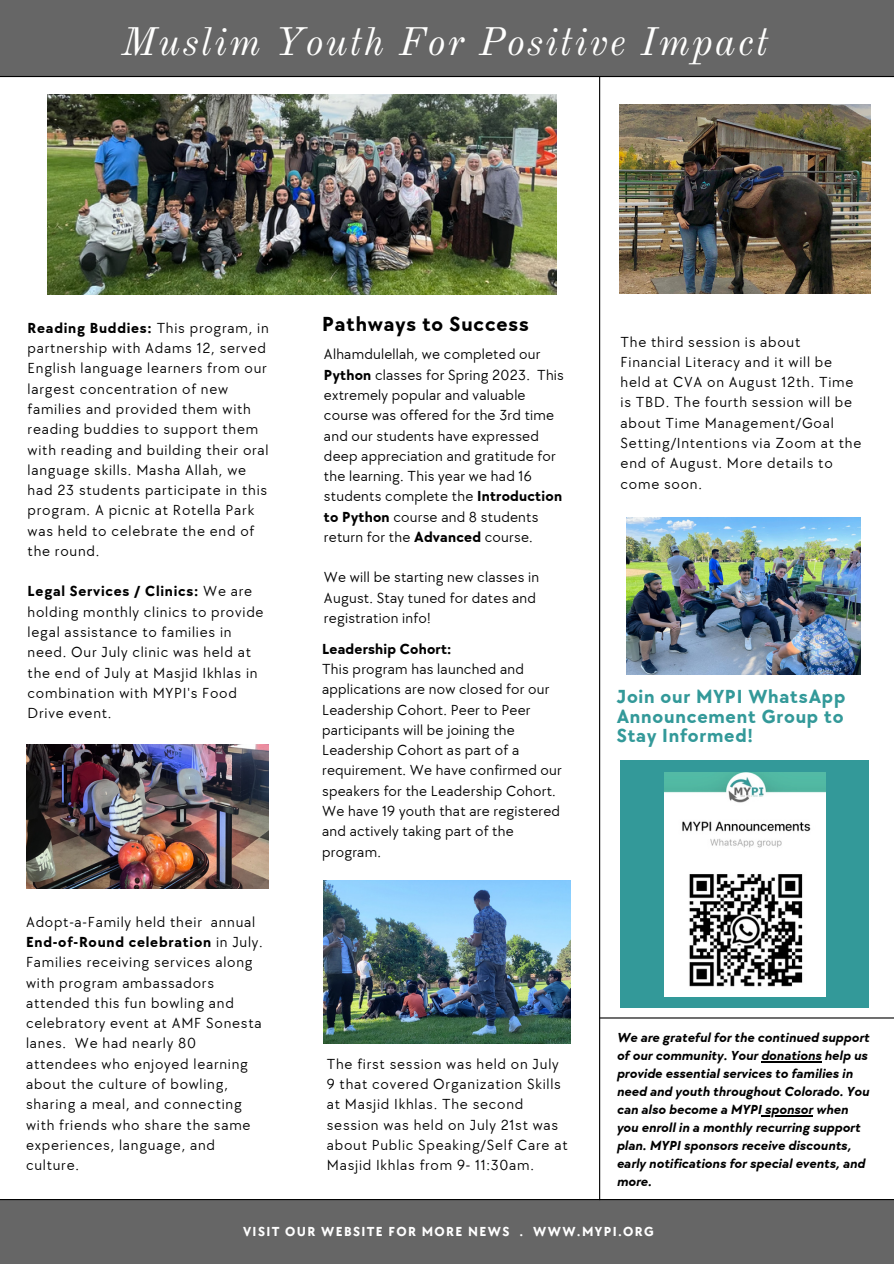
<style>
.page{position:relative;width:894px;height:1264px;background:#fff}
.page>*{position:absolute;margin:0;border:0;box-sizing:border-box;transform-origin:0 0}
.t1{font:italic 39px "Old Standard";letter-spacing:.05em;color:#fffffe}
.t2{font:700 21px "TT Chocolates";letter-spacing:.04em;color:#000}
.t3{font:700 19.5px/19.2px "TT Chocolates";letter-spacing:.04em;color:#399;text-align:justify}
.t4{font:15px/20.2px "TT Chocolates";letter-spacing:.05em;color:#000}
.t5{font:15px/20.2px "TT Chocolates";letter-spacing:.015em;color:#000}
.t6{font:700 15px "TT Chocolates";letter-spacing:.015em;color:#000}
.t7{font:italic 700 13.5px/18px "TT Chocolates";letter-spacing:.01em;color:#000}
.t8{font:700 13.5px "TT Chocolates";letter-spacing:.1em;color:#fff}
.s1{font-weight:700}
</style>
<div class="page">
<div style="left:0;top:1200px;width:893px;height:63px;background:#666"></div>
<hr style="left:0;top:1198px;width:893px;height:2px;background:#000">
<hr style="left:599px;top:77px;width:1px;height:1123px;background:#000">
<div style="left:0;top:0;width:893px;height:76px;background:#666"></div>
<hr style="left:0;top:76px;width:893px;height:1px;background:#000">
<img style="left:48px;top:95px;width:509px;height:199px">
<img style="left:619px;top:104px;width:251px;height:189px">
<img style="left:626px;top:517px;width:233px;height:157px">
<hr style="left:599px;top:1017px;width:294px;height:1px;background:#000">
<img style="left:26px;top:744px;width:242px;height:145px">
<div style="left:620px;top:760px;width:248px;height:247px;background:#399"></div>
<img style="left:664px;top:772px;width:161px;height:224px">
<img style="left:324px;top:881px;width:246px;height:162px">
<hr style="left:760px;top:1061px;width:61px;height:1px;background:#000">
<hr style="left:761px;top:1115px;width:51px;height:1px;background:#000">
<p class="t1" style="left:121px;top:18px;width:648px">Muslim Youth For Positive Impact</p>
<p class="t4" style="left:28px;top:318px;width:242px"><span class="s1">Reading Buddies:</span> This program, in partnership with Adams 12, served<br>English language learners from our largest concentration of new families and provided them with reading buddies to support them with reading and building their oral language skills. Masha Allah, we had 23 students participate in this program. A picnic at Rotella Park was held to celebrate the end of the round.</p>
<p class="t4" style="left:28px;top:582px;width:237px"><span class="s1">Legal Services / Clinics:</span> We are holding monthly clinics to provide legal assistance to families in need. Our July clinic was held at the end of July at Masjid Ikhlas in combination with MYPI's Food<br>Drive event.</p>
<p class="t4" style="left:26px;top:912px;width:238px">Adopt-a-Family held their annual<br><span class="s1">End-of-Round celebration</span> in July.<br>Families receiving services along with program ambassadors attended this fun bowling and celebratory event at AMF Sonesta lanes. We had nearly 80 attendees who enjoyed learning about the culture of bowling, sharing a meal, and connecting with friends who share the same experiences, language, and culture.</p>
<p class="t2" style="left:322px;top:312px;width:208px">Pathways to Success</p>
<p class="t5" style="left:324px;top:345px;width:241px">Alhamdulellah, we completed our <span class="s1">Python</span> classes for Spring 2023. This extremely popular and valuable course was offered for the 3rd time and our students have expressed deep appreciation and gratitude for the learning. This year we had 16 students complete the <span class="s1">Introduction to Python</span> course and 8 students return for the <span class="s1">Advanced</span> course.</p>
<p class="t5" style="left:324px;top:568px;width:217px">We will be starting new classes in<br>August. Stay tuned for dates and registration info!</p>
<p class="t6" style="left:322px;top:640px;width:131px">Leadership Cohort:</p>
<p class="t5" style="left:322px;top:659px;width:241px">This program has launched and applications are now closed for our Leadership Cohort. Peer to Peer participants will be joining the Leadership Cohort as part of a requirement. We have confirmed our speakers for the Leadership Cohort.</p>
<p class="t5" style="left:322px;top:801px;width:239px">We have 19 youth that are registered and actively taking part of the program.</p>
<p class="t4" style="left:620px;top:332px;width:242px">The third session is about<br>Financial Literacy and it will be held at CVA on August 12th. Time is TBD. The fourth session will be about Time Management/Goal<br>Setting/Intentions via Zoom at the end of August. More details to come soon.</p>
<p class="t3" style="left:616px;top:688px;width:230px">Join our MYPI WhatsApp Announcement Group to Stay Informed!</p>
<p class="t4" style="left:327px;top:1054px;width:242px">The first session was held on July<br>9 that covered Organization Skills at Masjid Ikhlas. The second session was held on July 21st was about Public Speaking/Self Care at<br>Masjid Ikhlas from 9- 11:30am.</p>
<p class="t7" style="left:616px;top:1028px;width:254px">We are grateful for the continued support of our community. Your donations help us provide essential services to families in need and youth throughout Colorado. You can also become a MYPI sponsor when you enroll in a monthly recurring support plan. MYPI sponsors receive discounts, early notifications for special events, and more.</p>
<p class="t8" style="left:243px;top:1223px;width:412px">VISIT OUR WEBSITE FOR MORE NEWS . WWW.MYPI.ORG</p>
</div>
